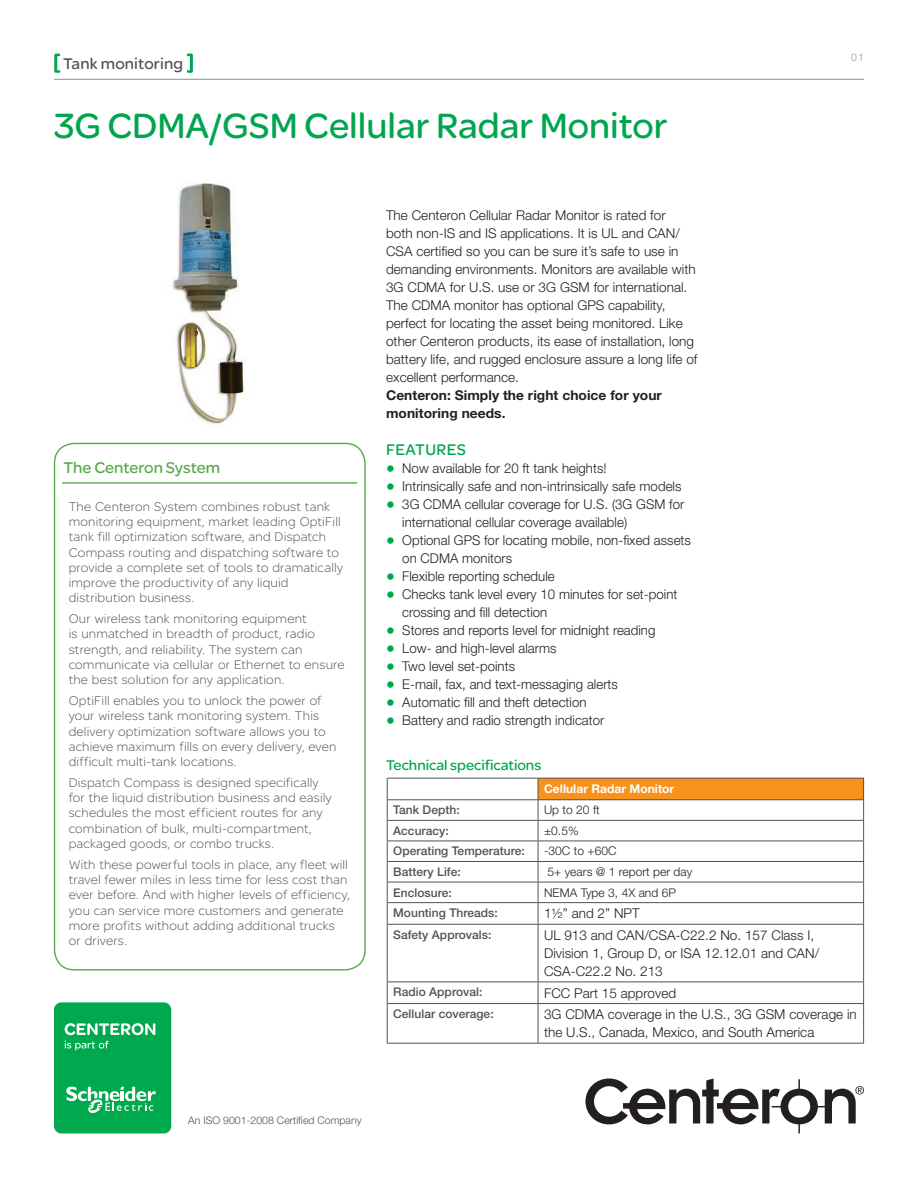
<style>
.page{position:relative;width:918px;height:1188px;background:#fff}
.page>*{position:absolute;margin:0;border:0;box-sizing:border-box;transform-origin:0 0}
.Heading_1{font:37.5px "SE Optimist";color:#00a54f}
.t1{font:16.5px "SE Optimist";color:#54aa46}
.Page_title{font:16.5px "SE Optimist";letter-spacing:.01em;color:#4d545a}
.subhead_text{font:16.5px "SE Optimist";letter-spacing:.025em;color:#00a54f}
.Table_title{font:15px "SE Optimist";color:#00a54f}
.main_text{font:300 13.5px/18px "Helvetica Neue LT Std";letter-spacing:.005em;color:#231f20}
.t2{font:300 13.5px/15.1px "SE Optimist";letter-spacing:.015em;color:#4d545a}
.main_text-2{font:700 13.5px/18px "Helvetica Neue LT Std";letter-spacing:.005em;color:#231f20}
.main_text-3{font:500 12px "Helvetica Neue LT Pro";letter-spacing:.005em;color:#4d545a}
.main_text-4{font:300 12px "Helvetica Neue LT Std";letter-spacing:.005em;color:#231f20}
.main_text-5{font:700 12px "Helvetica Neue LT Std";letter-spacing:.005em;color:#fff}
.main_text-6{font:300 10.5px "Helvetica Neue LT Std";letter-spacing:.005em;color:#4d545a}
.Page_number_right{font:300 10.5px "Helvetica Neue LT Std";color:#959ea4}
.s1{font-size:18px;color:#00a54f}
</style>
<div class="page">
<img style="left:116px;top:183px;width:187px;height:260px">
<hr style="left:54px;top:79px;width:810px;height:1px;background:#959ea4">
<svg style="left:54px;top:54px;width:6px;height:19px"></svg>
<svg style="left:187px;top:54px;width:6px;height:19px"></svg>
<div style="left:54px;top:1002px;width:117px;height:131px;background:#00a94e;border-radius:7px"></div>
<svg style="left:65px;top:1041px;width:44px;height:10px"></svg>
<svg style="left:66px;top:1086px;width:90px;height:28px"></svg>
<svg style="left:65px;top:1023px;width:90px;height:12px"></svg>
<svg style="left:585px;top:1078px;width:279px;height:55px"></svg>
<hr style="left:62px;top:482px;width:295px;height:2px;background:#54aa46">
<div style="left:538px;top:778px;width:326px;height:22px;background:#f7931d"></div>
<svg style="left:387px;top:779px;width:1px;height:145px"></svg>
<hr style="left:387px;top:925px;width:1px;height:57px;background:#4d545a">
<svg style="left:387px;top:983px;width:1px;height:20px"></svg>
<hr style="left:387px;top:1004px;width:1px;height:39px;background:#4d545a">
<hr style="left:538px;top:778px;width:326px;height:1px;background:#4d545a">
<svg style="left:538px;top:779px;width:1px;height:145px"></svg>
<svg style="left:863px;top:779px;width:1px;height:145px"></svg>
<hr style="left:538px;top:925px;width:1px;height:57px;background:#4d545a">
<hr style="left:863px;top:925px;width:1px;height:57px;background:#4d545a">
<svg style="left:538px;top:983px;width:1px;height:20px"></svg>
<svg style="left:863px;top:983px;width:1px;height:20px"></svg>
<hr style="left:538px;top:1004px;width:1px;height:39px;background:#4d545a">
<hr style="left:863px;top:1004px;width:1px;height:39px;background:#4d545a">
<hr style="left:387px;top:778px;width:151px;height:1px;background:#4d545a">
<hr style="left:387px;top:799px;width:151px;height:1px;background:#4d545a">
<hr style="left:538px;top:799px;width:326px;height:1px;background:#4d545a">
<hr style="left:387px;top:820px;width:151px;height:1px;background:#4d545a">
<hr style="left:538px;top:820px;width:326px;height:1px;background:#4d545a">
<hr style="left:387px;top:841px;width:151px;height:1px;background:#4d545a">
<hr style="left:538px;top:841px;width:326px;height:1px;background:#4d545a">
<hr style="left:387px;top:861px;width:151px;height:1px;background:#4d545a">
<hr style="left:538px;top:861px;width:326px;height:1px;background:#4d545a">
<hr style="left:387px;top:882px;width:151px;height:1px;background:#4d545a">
<hr style="left:538px;top:882px;width:326px;height:1px;background:#4d545a">
<hr style="left:387px;top:902px;width:151px;height:1px;background:#4d545a">
<hr style="left:538px;top:902px;width:326px;height:1px;background:#4d545a">
<hr style="left:387px;top:924px;width:151px;height:1px;background:#4d545a">
<hr style="left:538px;top:924px;width:326px;height:1px;background:#4d545a">
<hr style="left:387px;top:982px;width:151px;height:1px;background:#4d545a">
<hr style="left:538px;top:982px;width:326px;height:1px;background:#4d545a">
<hr style="left:387px;top:1003px;width:151px;height:1px;background:#4d545a">
<hr style="left:538px;top:1003px;width:326px;height:1px;background:#4d545a">
<hr style="left:387px;top:1043px;width:151px;height:1px;background:#4d545a">
<hr style="left:538px;top:1043px;width:326px;height:1px;background:#4d545a">
<p class="Page_title" style="left:63px;top:52px;width:122px">Tank monitoring</p>
<p class="Heading_1" style="left:54px;top:100px;width:615px">3G CDMA/GSM Cellular Radar Monitor</p>
<p class="Page_number_right" style="left:851px;top:51px;width:14px">01</p>
<p class="t1" style="left:63px;top:456px;width:158px">The Centeron System</p>
<p class="t2" style="left:69px;top:499px;width:276px">The Centeron System combines robust tank monitoring equipment, market leading OptiFill tank fill optimization software, and Dispatch Compass routing and dispatching software to provide a complete set of tools to dramatically improve the productivity of any liquid distribution business.</p>
<p class="t2" style="left:69px;top:611px;width:277px">Our wireless tank monitoring equipment<br>is unmatched in breadth of product, radio strength, and reliability. The system can communicate via cellular or Ethernet to ensure the best solution for any application.</p>
<p class="t2" style="left:69px;top:693px;width:269px">OptiFill enables you to unlock the power of your wireless tank monitoring system. This delivery optimization software allows you to achieve maximum fills on every delivery, even difficult multi-tank locations.</p>
<p class="t2" style="left:69px;top:775px;width:265px">Dispatch Compass is designed specifically for the liquid distribution business and easily schedules the most efficient routes for any combination of bulk, multi-compartment, packaged goods, or combo trucks.</p>
<p class="t2" style="left:69px;top:857px;width:283px">With these powerful tools in place, any fleet will travel fewer miles in less time for less cost than ever before. And with higher levels of efficiency, you can service more customers and generate more profits without adding additional trucks or drivers.</p>
<p class="main_text" style="left:386px;top:206px;width:313px">The Centeron Cellular Radar Monitor is rated for<br>both non-IS and IS applications. It is UL and CAN/ CSA certified so you can be sure it’s safe to use in demanding environments. Monitors are available with 3G CDMA for U.S. use or 3G GSM for international.<br>The CDMA monitor has optional GPS capability, perfect for locating the asset being monitored. Like other Centeron products, its ease of installation, long battery life, and rugged enclosure assure a long life of excellent performance.</p>
<p class="main_text-2" style="left:386px;top:386px;width:277px">Centeron: Simply the right choice for your monitoring needs.</p>
<p class="subhead_text" style="left:386px;top:439px;width:81px">FEATURES</p>
<p class="main_text" style="left:386px;top:459px;width:222px"><span class="s1">•</span> Now available for 20 ft tank heights!</p>
<p class="main_text" style="left:386px;top:477px;width:297px"><span class="s1">•</span> Intrinsically safe and non-intrinsically safe models</p>
<p class="main_text" style="left:402px;top:495px;width:283px;text-indent:-16px"><span class="s1">•</span> 3G CDMA cellular coverage for U.S. (3G GSM for international cellular coverage available)</p>
<p class="main_text" style="left:402px;top:531px;width:290px;text-indent:-16px"><span class="s1">•</span> Optional GPS for locating mobile, non-fixed assets on CDMA monitors</p>
<p class="main_text" style="left:386px;top:567px;width:170px"><span class="s1">•</span> Flexible reporting schedule</p>
<p class="main_text" style="left:402px;top:585px;width:277px;text-indent:-16px"><span class="s1">•</span> Checks tank level every 10 minutes for set-point crossing and fill detection</p>
<p class="main_text" style="left:386px;top:621px;width:271px"><span class="s1">•</span> Stores and reports level for midnight reading</p>
<p class="main_text" style="left:386px;top:639px;width:172px"><span class="s1">•</span> Low- and high-level alarms</p>
<p class="main_text" style="left:386px;top:657px;width:130px"><span class="s1">•</span> Two level set-points</p>
<p class="main_text" style="left:386px;top:675px;width:233px"><span class="s1">•</span> E-mail, fax, and text-messaging alerts</p>
<p class="main_text" style="left:386px;top:693px;width:202px"><span class="s1">•</span> Automatic fill and theft detection</p>
<p class="main_text" style="left:386px;top:711px;width:220px"><span class="s1">•</span> Battery and radio strength indicator</p>
<p class="Table_title" style="left:386px;top:754px;width:157px">Technical specifications</p>
<p class="main_text-5" style="left:544px;top:781px;width:132px">Cellular Radar Monitor</p>
<p class="main_text-3" style="left:393px;top:803px;width:68px">Tank Depth:</p>
<p class="main_text-4" style="left:544px;top:803px;width:57px">Up to 20 ft</p>
<p class="main_text-3" style="left:393px;top:823px;width:57px">Accuracy:</p>
<p class="main_text-4" style="left:544px;top:823px;width:36px">±0.5%</p>
<p class="main_text-3" style="left:393px;top:844px;width:133px">Operating Temperature:</p>
<p class="main_text-4" style="left:544px;top:844px;width:74px">-30C to +60C</p>
<p class="main_text-3" style="left:393px;top:865px;width:69px">Battery Life:</p>
<p class="main_text-4" style="left:547px;top:864px;width:146px">5+ years @ 1 report per day</p>
<p class="main_text-3" style="left:393px;top:885px;width:60px">Enclosure:</p>
<p class="main_text-4" style="left:544px;top:885px;width:133px">NEMA Type 3, 4X and 6P</p>
<p class="main_text-3" style="left:393px;top:906px;width:106px">Mounting Threads:</p>
<p class="main_text" style="left:544px;top:904px;width:97px">1½” and 2” NPT</p>
<p class="main_text-3" style="left:393px;top:927px;width:100px">Safety Approvals:</p>
<p class="main_text" style="left:544px;top:926px;width:277px">UL 913 and CAN/CSA-C22.2 No. 157 Class I,<br>Division 1, Group D, or ISA 12.12.01 and CAN/<br>CSA-C22.2 No. 213</p>
<p class="main_text-3" style="left:393px;top:985px;width:91px">Radio Approval:</p>
<p class="main_text" style="left:544px;top:983px;width:134px">FCC Part 15 approved</p>
<p class="main_text-3" style="left:393px;top:1007px;width:102px">Cellular coverage:</p>
<p class="main_text" style="left:544px;top:1005px;width:314px">3G CDMA coverage in the U.S., 3G GSM coverage in the U.S., Canada, Mexico, and South America</p>
<p class="main_text-6" style="left:188px;top:1114px;width:175px">An ISO 9001-2008 Certified Company</p>
</div>
